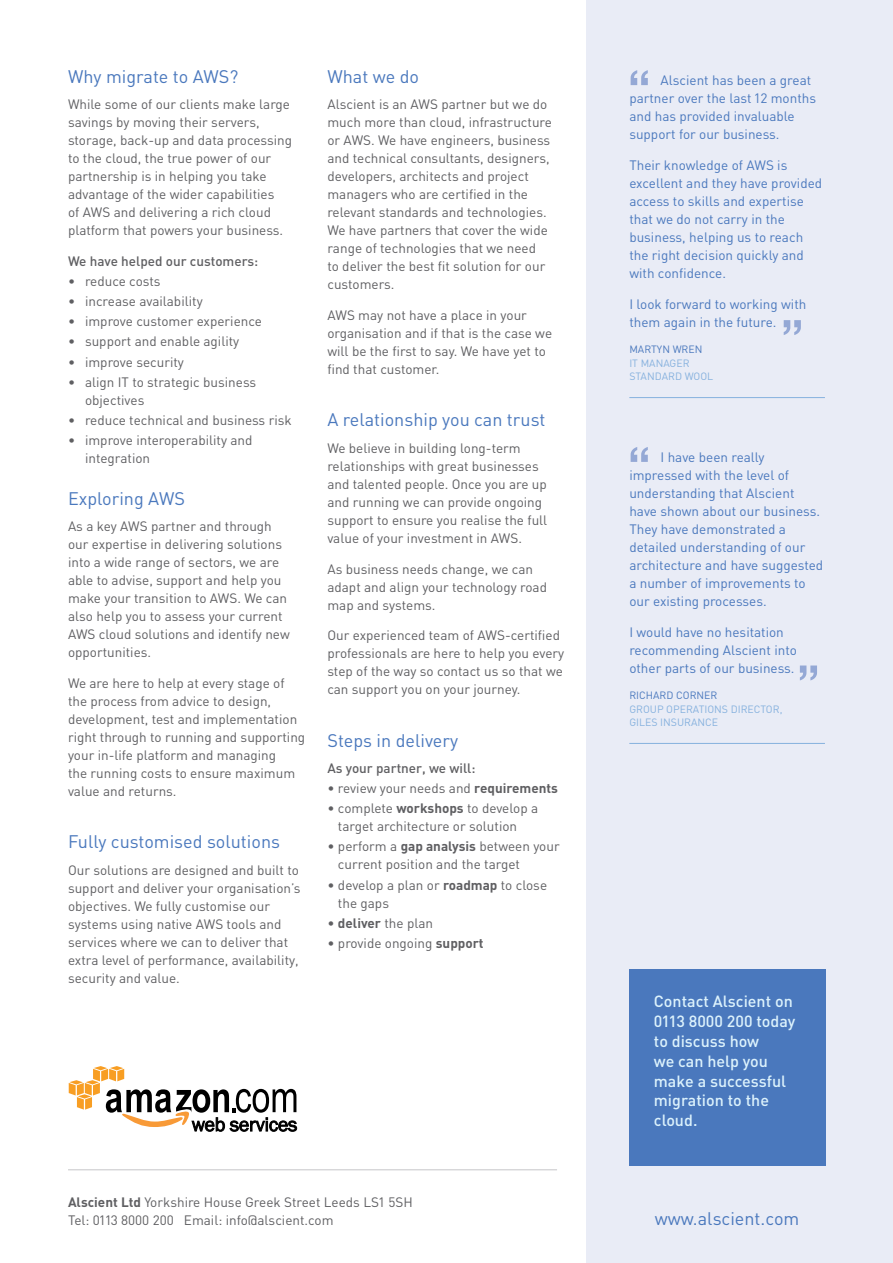
<style>
.page{position:relative;width:893px;height:1263px;background:#fff}
.page>*{position:absolute;margin:0;border:0;box-sizing:border-box;transform-origin:0 0}
.t1{font:18px "DIN";color:#4a78bd}
.t2{font:500 16.05px/19.8px "DIN";color:#dcf2fc}
.t3{font:13.5px/18px "DIN";color:#5f5f62}
.t4{font:13.5px/18px "DIN";color:#4a78bd}
.t5{font:500 13.5px "DIN";color:#5f5f62}
.t6{font:10.5px/13.5px "DIN";color:#86b1de}
.t7{font:10.5px "DIN";color:#4a78bd}
.s1{font-weight:700}
</style>
<div class="page">
<div style="left:587px;top:0;width:306px;height:1263px;background:#e9ecf6"></div>
<svg style="left:69px;top:1066px;width:228px;height:66px"></svg>
<hr style="left:629px;top:397px;width:196px;height:1px;background:#86b1de">
<hr style="left:629px;top:743px;width:196px;height:1px;background:#86b1de">
<svg style="left:631px;top:70px;width:17px;height:15px"></svg>
<svg style="left:784px;top:320px;width:17px;height:15px"></svg>
<svg style="left:800px;top:665px;width:17px;height:15px"></svg>
<svg style="left:631px;top:447px;width:17px;height:15px"></svg>
<div style="left:629px;top:969px;width:197px;height:197px;background:#4a78bd"></div>
<hr style="left:68px;top:1169px;width:489px;height:1px;background:#c5c6c8">
<h1 class="t1" style="left:68px;top:65px;width:172px">Why migrate to AWS?</h1>
<p class="t3" style="left:68px;top:95px;width:226px">While some of our clients make large savings by moving their servers, storage, back-up and data processing to the cloud, the true power of our partnership is in helping you take advantage of the wider capabilities<br>of AWS and delivering a rich cloud platform that powers your business.</p>
<p class="t5" style="left:68px;top:252px;width:192px">We have helped our customers:</p>
<p class="t3" style="left:68px;top:272px;width:94px">• reduce costs</p>
<p class="t3" style="left:68px;top:292px;width:136px">• increase availability</p>
<p class="t3" style="left:68px;top:312px;width:195px">• improve customer experience</p>
<p class="t3" style="left:68px;top:332px;width:173px">• support and enable agility</p>
<p class="t3" style="left:68px;top:352px;width:117px">• improve security</p>
<p class="t3" style="left:85px;top:373px;width:173px;text-indent:-17px">• align IT to strategic business objectives</p>
<p class="t3" style="left:68px;top:411px;width:225px">• reduce technical and business risk</p>
<p class="t3" style="left:85px;top:431px;width:169px;text-indent:-17px">• improve interoperability and integration</p>
<h1 class="t1" style="left:68px;top:487px;width:118px">Exploring AWS</h1>
<p class="t3" style="left:68px;top:517px;width:223px">As a key AWS partner and through our expertise in delivering solutions into a wide range of sectors, we are able to advise, support and help you make your transition to AWS. We can also help you to assess your current<br>AWS cloud solutions and identify new opportunities.</p>
<p class="t3" style="left:68px;top:674px;width:239px">We are here to help at every stage of the process from advice to design, development, test and implementation right through to running and supporting your in-life platform and managing<br>the running costs to ensure maximum value and returns.</p>
<h1 class="t1" style="left:68px;top:830px;width:214px">Fully customised solutions</h1>
<p class="t3" style="left:68px;top:860px;width:234px">Our solutions are designed and built to support and deliver your organisation’s objectives. We fully customise our systems using native AWS tools and services where we can to deliver that extra level of performance, availability, security and value.</p>
<h1 class="t1" style="left:327px;top:65px;width:93px">What we do</h1>
<p class="t3" style="left:327px;top:95px;width:226px">Alscient is an AWS partner but we do much more than cloud, infrastructure or AWS. We have engineers, business and technical consultants, designers, developers, architects and project managers who are certified in the relevant standards and technologies.<br>We have partners that cover the wide range of technologies that we need<br>to deliver the best fit solution for our customers.</p>
<p class="t3" style="left:327px;top:306px;width:226px">AWS may not have a place in your organisation and if that is the case we will be the first to say. We have yet to find that customer.</p>
<h1 class="t1" style="left:327px;top:408px;width:219px">A relationship you can trust</h1>
<p class="t3" style="left:327px;top:439px;width:221px">We believe in building long-term relationships with great businesses and talented people. Once you are up and running we can provide ongoing support to ensure you realise the full value of your investment in AWS.</p>
<p class="t3" style="left:327px;top:559px;width:221px">As business needs change, we can adapt and align your technology road map and systems.</p>
<p class="t3" style="left:327px;top:626px;width:238px">Our experienced team of AWS-certified professionals are here to help you every step of the way so contact us so that we can support you on your journey.</p>
<h1 class="t1" style="left:327px;top:729px;width:132px">Steps in delivery</h1>
<p class="t5" style="left:327px;top:759px;width:150px">As your partner, we will:</p>
<p class="t3" style="left:327px;top:779px;width:232px">• review your needs and <span class="s1">requirements</span></p>
<p class="t3" style="left:338px;top:799px;width:202px;text-indent:-11px">• complete <span class="s1">workshops</span> to develop a target architecture or solution</p>
<p class="t3" style="left:338px;top:837px;width:223px;text-indent:-11px">• perform a <span class="s1">gap analysis</span> between your current position and the target</p>
<p class="t3" style="left:338px;top:875px;width:211px;text-indent:-11px">• develop a plan or <span class="s1">roadmap</span> to close the gaps</p>
<p class="t3" style="left:327px;top:913px;width:107px">• <span class="s1">deliver</span> the plan</p>
<p class="t3" style="left:327px;top:934px;width:158px">• provide ongoing <span class="s1">support</span></p>
<p class="t3" style="left:68px;top:1192px;width:346px"><span class="s1">Alscient Ltd</span> Yorkshire House Greek Street Leeds LS1 5SH<br>Tel: 0113 8000 200 Email: info@alscient.com</p>
<p class="t4" style="left:629px;top:71px;width:188px;text-indent:31px">Alscient has been a great partner over the last 12 months and has provided invaluable support for our business.</p>
<p class="t4" style="left:629px;top:156px;width:194px">Their knowledge of AWS is excellent and they have provided access to skills and expertise that we do not carry in the business, helping us to reach the right decision quickly and with confidence.</p>
<p class="t4" style="left:629px;top:295px;width:179px">I look forward to working with them again in the future.</p>
<p class="t7" style="left:629px;top:343px;width:75px">MARTYN WREN</p>
<p class="t6" style="left:629px;top:356px;width:85px">IT MANAGER<br>STANDARD WOOL</p>
<p class="t4" style="left:629px;top:448px;width:195px;text-indent:31px">I have been really impressed with the level of understanding that Alscient have shown about our business.<br>They have demonstrated a detailed understanding of our architecture and have suggested a number of improvements to our existing processes.</p>
<p class="t4" style="left:629px;top:623px;width:169px">I would have no hesitation recommending Alscient into other parts of our business.</p>
<p class="t7" style="left:629px;top:689px;width:90px">RICHARD CORNER</p>
<p class="t6" style="left:629px;top:702px;width:155px">GROUP OPERATIONS DIRECTOR,<br>GILES INSURANCE</p>
<p class="t2" style="left:654px;top:991px;width:143px">Contact Alscient on<br>0113 8000 200 today to discuss how<br>we can help you make a successful migration to the cloud.</p>
<h1 class="t1" style="left:655px;top:1207px;width:146px">www.alscient.com</h1>
</div>
